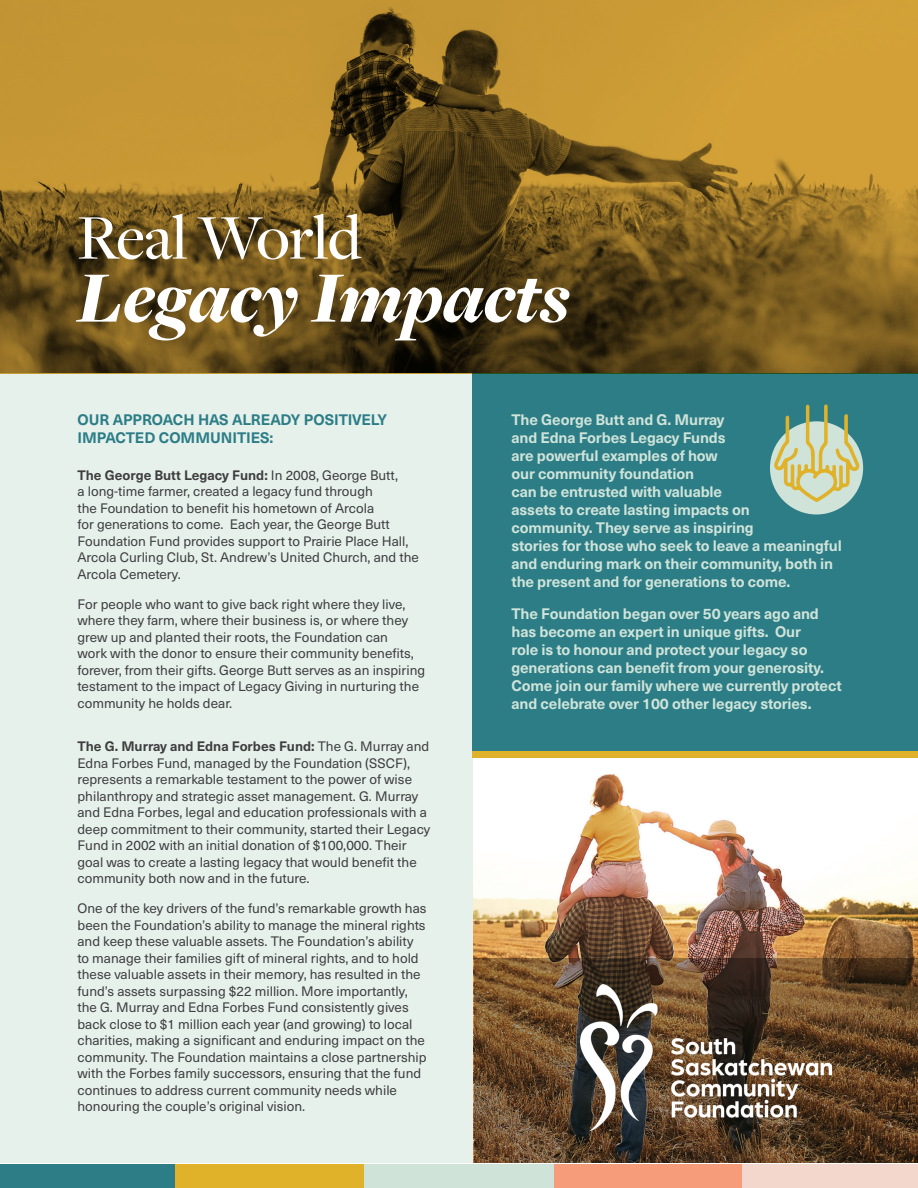
<style>
.page{position:relative;width:918px;height:1188px;background:#fff}
.page>*{position:absolute;margin:0;border:0;box-sizing:border-box;transform-origin:0 0}
.t1{font:italic 900 75px "Freight Disp Pro";color:#fff}
.t2{font:500 66px "Freight Disp Pro";letter-spacing:-.01em;color:#fff}
.t3{font:700 15px/18px "Neue Haas Unica W1 G";letter-spacing:-.01em;color:#cfe3d9}
.t4{font:700 15px/18px "Neue Haas Unica W1 G";color:#2c7d86}
.t5{font:13.5px/16.5px "Neue Haas Unica W1 G";color:#3e3e3f}
.s1{font-weight:700}
</style>
<div class="page">
<div style="left:0;top:371px;width:472px;height:792px;background:#e7f1ec"></div>
<div style="left:0;top:1163px;width:175px;height:25px;background:#2c7d86"></div>
<div style="left:553px;top:1163px;width:189px;height:25px;background:#f69c7b"></div>
<div style="left:175px;top:1163px;width:189px;height:25px;background:#e0b229"></div>
<div style="left:364px;top:1163px;width:189px;height:25px;background:#cfe3d9"></div>
<div style="left:742px;top:1163px;width:176px;height:25px;background:#f4d7cc"></div>
<div style="left:472px;top:373px;width:446px;height:378px;background:#2c7d86"></div>
<svg style="left:0;top:0;width:918px;height:373px;background:#8c6b24"></svg>
<div style="left:770px;top:421px;width:93px;height:93px;background:#cfe3d9;border-radius:50%"></div>
<svg style="left:774px;top:404px;width:86px;height:98px"></svg>
<img style="left:473px;top:774px;width:445px;height:389px">
<svg style="left:474px;top:958px;width:444px;height:205px;background:#5f4227"></svg>
<img style="left:580px;top:985px;width:252px;height:145px">
<div style="left:472px;top:751px;width:446px;height:7px;background:#e0b229"></div>
<h2 class="t2" style="left:77px;top:194px;width:285px">Real World</h2>
<h1 class="t1" style="left:77px;top:248px;width:494px">Legacy Impacts</h1>
<p class="t4" style="left:77px;top:410px;width:311px">OUR APPROACH HAS ALREADY POSITIVELY<br>IMPACTED COMMUNITIES:</p>
<p class="t5" style="left:77px;top:466px;width:343px"><span class="s1">The George Butt Legacy Fund:</span> In 2008, George Butt,<br>a long-time farmer, created a legacy fund through<br>the Foundation to benefit his hometown of Arcola<br>for generations to come. Each year, the George Butt Foundation Fund provides support to Prairie Place Hall, Arcola Curling Club, St. Andrew’s United Church, and the Arcola Cemetery.</p>
<p class="t5" style="left:77px;top:595px;width:349px">For people who want to give back right where they live, where they farm, where their business is, or where they grew up and planted their roots, the Foundation can<br>work with the donor to ensure their community benefits, forever, from their gifts. George Butt serves as an inspiring testament to the impact of Legacy Giving in nurturing the community he holds dear.</p>
<p class="t5" style="left:77px;top:738px;width:354px"><span class="s1">The G. Murray and Edna Forbes Fund:</span> The G. Murray and Edna Forbes Fund, managed by the Foundation (SSCF), represents a remarkable testament to the power of wise philanthropy and strategic asset management. G. Murray and Edna Forbes, legal and education professionals with a deep commitment to their community, started their Legacy Fund in 2002 with an initial donation of $100,000. Their goal was to create a lasting legacy that would benefit the community both now and in the future.</p>
<p class="t5" style="left:77px;top:899px;width:351px">One of the key drivers of the fund’s remarkable growth has been the Foundation’s ability to manage the mineral rights and keep these valuable assets. The Foundation’s ability to manage their families gift of mineral rights, and to hold these valuable assets in their memory, has resulted in the fund’s assets surpassing $22 million. More importantly, the G. Murray and Edna Forbes Fund consistently gives back close to $1 million each year (and growing) to local charities, making a significant and enduring impact on the community. The Foundation maintains a close partnership with the Forbes family successors, ensuring that the fund continues to address current community needs while honouring the couple’s original vision.</p>
<p class="t3" style="left:511px;top:410px;width:332px">The George Butt and G. Murray<br>and Edna Forbes Legacy Funds<br>are powerful examples of how<br>our community foundation<br>can be entrusted with valuable<br>assets to create lasting impacts on<br>community. They serve as inspiring<br>stories for those who seek to leave a meaningful and enduring mark on their community, both in the present and for generations to come.</p>
<p class="t3" style="left:511px;top:603px;width:332px">The Foundation began over 50 years ago and has become an expert in unique gifts. Our<br>role is to honour and protect your legacy so generations can benefit from your generosity.<br>Come join our family where we currently protect and celebrate over 100 other legacy stories.</p>
</div>
